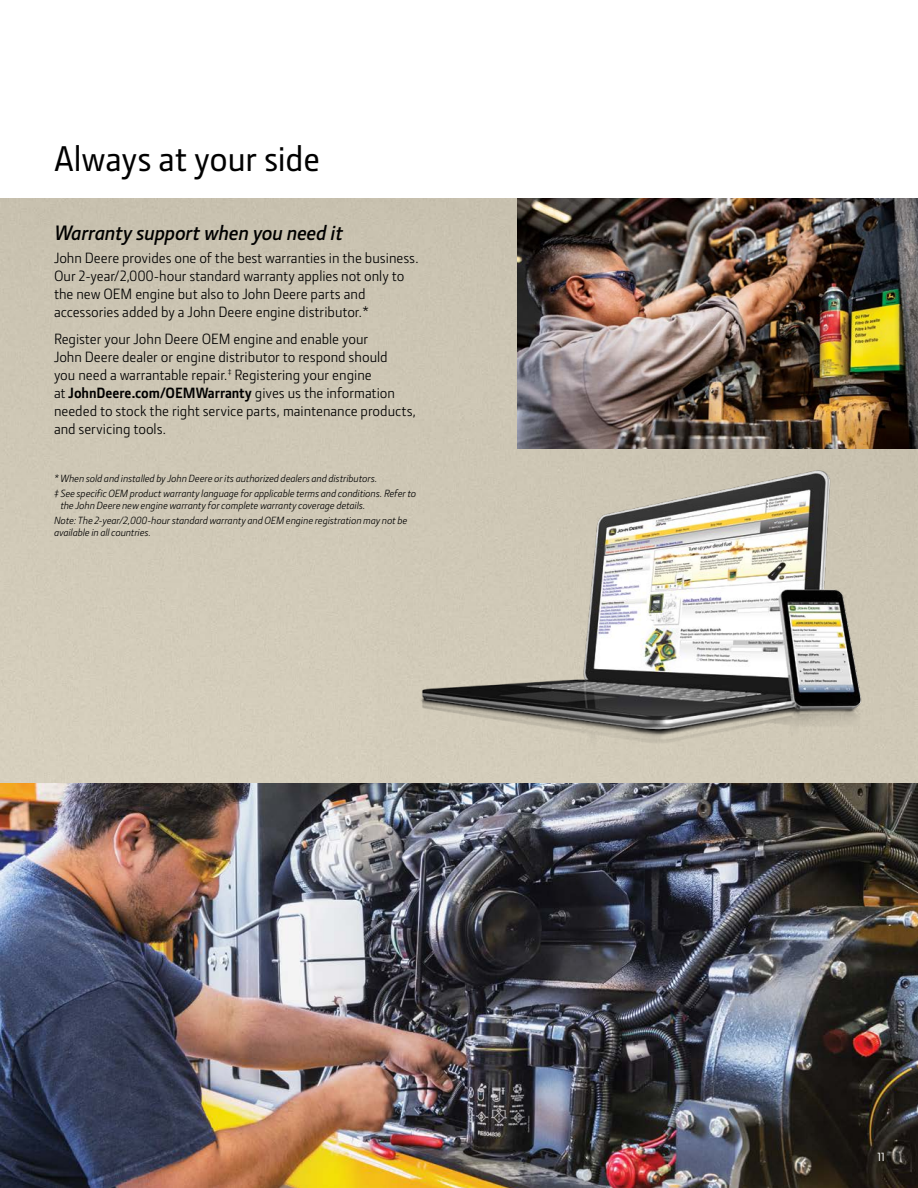
<style>
.page{position:relative;width:918px;height:1188px;background:#fff}
.page>*{position:absolute;margin:0;border:0;box-sizing:border-box;transform-origin:0 0}
.t1{font:500 36px "JD Sans Pro";letter-spacing:-.005em;color:#000}
.t2{font:italic 600 21px "JD Sans Pro";letter-spacing:-.005em;color:#000}
.t3{font:15px/18px "JD Sans Pro";color:#000}
.t4{font:500 12px "JD Sans Pro";color:#fff}
.t5{font:italic 10.5px/15px "JD Sans Pro";color:#000}
.s1{font-weight:700}
</style>
<div class="page">
<div style="left:0;top:198px;width:918px;height:585px;background:#cec7b5"></div>
<img style="left:518px;top:198px;width:400px;height:250px">
<img style="left:376px;top:419px;width:539px;height:364px">
<img style="left:0;top:783px;width:918px;height:405px">
<h1 class="t1" style="left:54px;top:135px;width:267px">Always at your side</h1>
<h2 class="t2" style="left:54px;top:219px;width:290px">Warranty support when you need it</h2>
<p class="t3" style="left:54px;top:248px;width:366px">John Deere provides one of the best warranties in the business.<br>Our 2-year/2,000-hour standard warranty applies not only to the new OEM engine but also to John Deere parts and accessories added by a John Deere engine distributor.*</p>
<p class="t3" style="left:54px;top:329px;width:364px">Register your John Deere OEM engine and enable your<br>John Deere dealer or engine distributor to respond should<br>you need a warrantable repair.<sup>‡</sup> Registering your engine<br>at <span class="s1">JohnDeere.com/OEMWarranty</span> gives us the information needed to stock the right service parts, maintenance products, and servicing tools.</p>
<p class="t5" style="left:54px;top:470px;width:364px">* When sold and installed by John Deere or its authorized dealers and distributors.<br>‡ See specific OEM product warranty language for applicable terms and conditions. Refer to</p>
<p class="t5" style="left:54px;top:497px;width:355px;text-indent:6px">the JohnDeere new engine warranty for complete warranty coverage details.<br>Note: The 2-year/2,000-hour standard warranty and OEM engine registration may not be</p>
<p class="t5" style="left:54px;top:524px;width:99px">available in all countries.</p>
<p class="t4" style="left:878px;top:1149px;width:9px">11</p>
</div>
